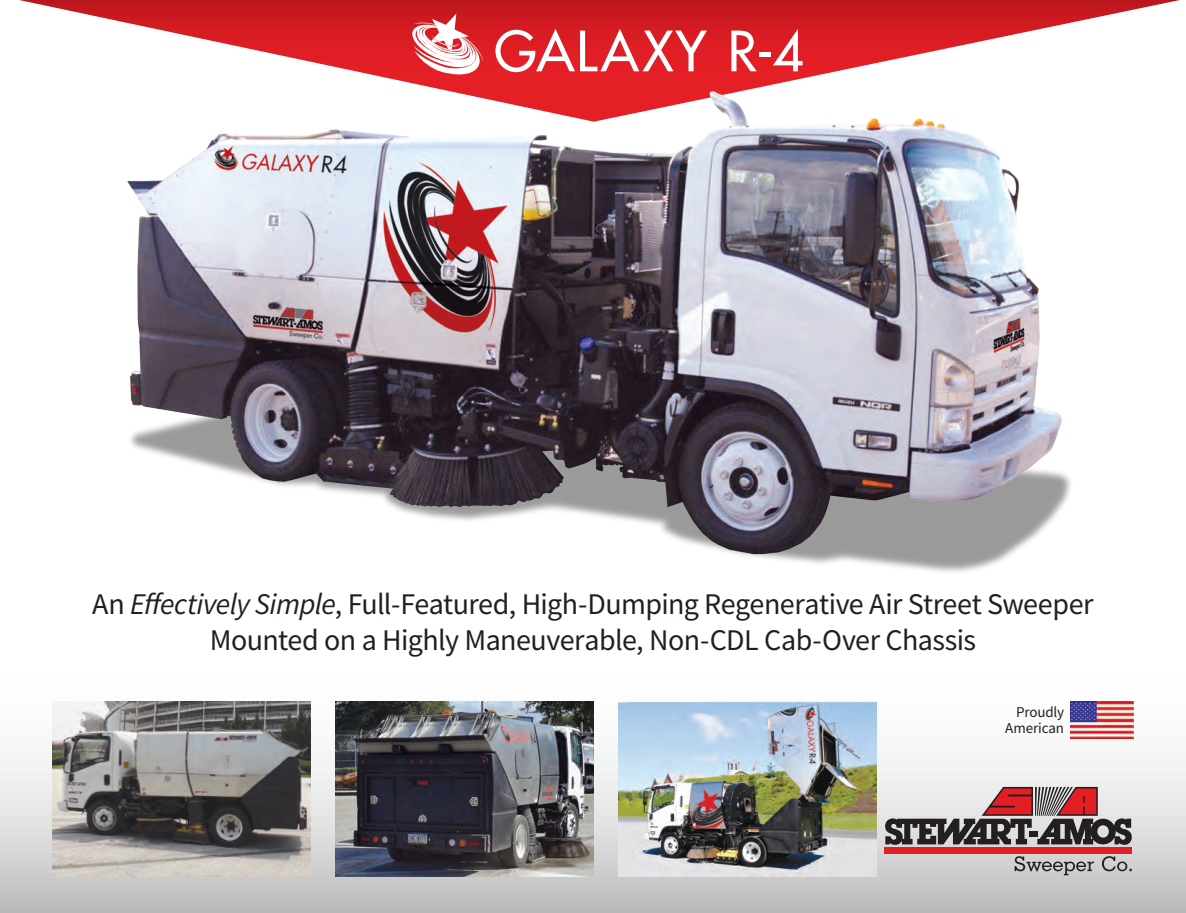
<style>
.page{position:relative;width:1186px;height:913px;background:#fff}
.page>*{position:absolute;margin:0;border:0;box-sizing:border-box;transform-origin:0 0}
.t1{font:54px "Futura";letter-spacing:.035em;color:#fff}
.t2{font:30px/36px "Source Sans Pro";letter-spacing:-.02em;color:#231f20;text-align:center}
.t3{font:15px/16.2px "Source Sans Pro";letter-spacing:-.01em;color:#231f20;text-align:right}
.s1{font-style:italic}
</style>
<div class="page">
<img style="left:0;top:0;width:1185px;height:913px">
<h1 class="t1" style="left:494px;top:16px;width:311px">GALAXY R-4</h1>
<p class="t2" style="left:92px;top:586px;width:1002px">An <span class="s1">Effectively Simple</span>, Full-Featured, High-Dumping Regenerative Air Street Sweeper<br>Mounted on a Highly Maneuverable, Non-CDL Cab-Over Chassis</p>
<p class="t3" style="left:1005px;top:704px;width:60px">Proudly<br>American</p>
</div>
